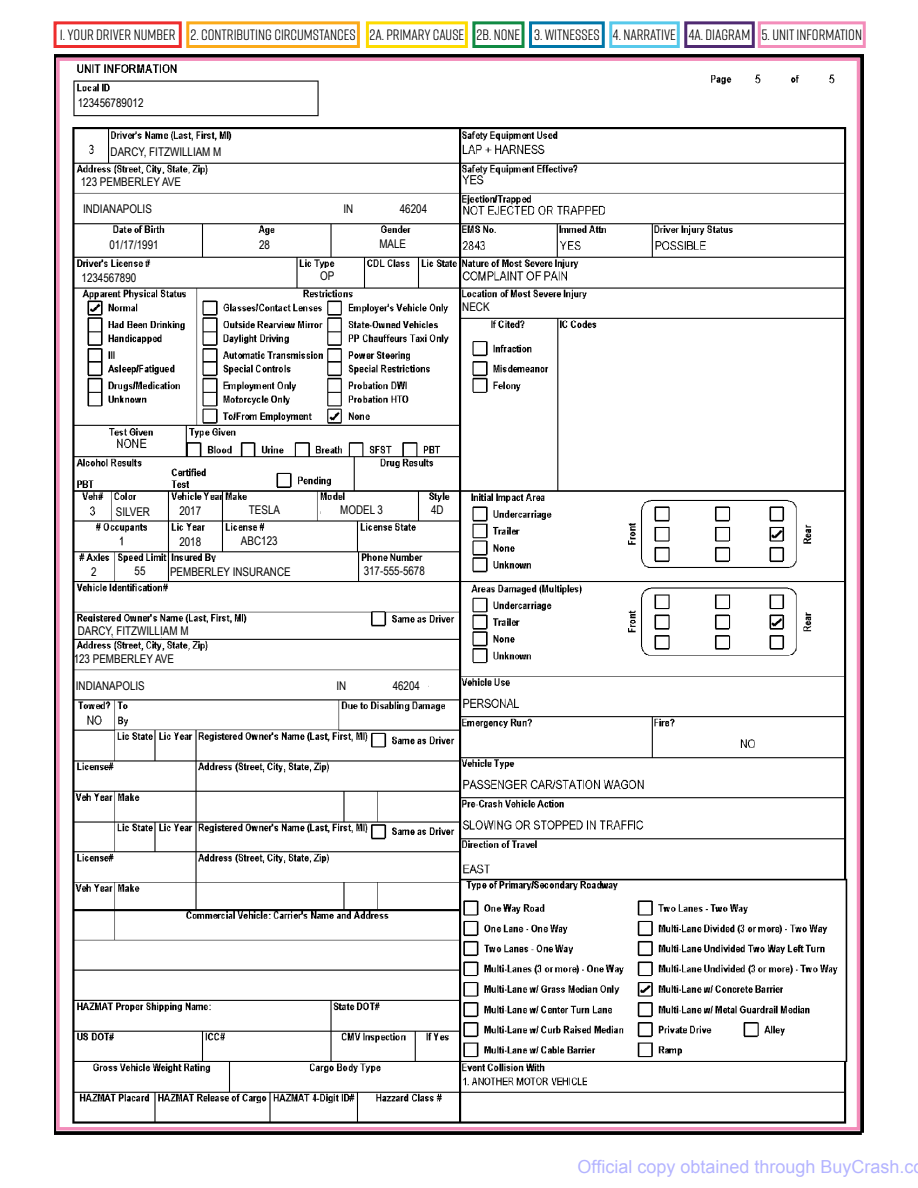
<style>
.page{position:relative;width:918px;height:1188px;background:#fff}
.page>*{position:absolute;margin:0;border:0;box-sizing:border-box;transform-origin:0 0}
.t1{font:18px "Arial";color:rgb(0 0 255/.3)}
.t2{font:15px "Rift";color:#000}
.t3{font:12px "Arial Narrow";color:#000}
</style>
<div class="page">
<img style="left:53px;top:21px;width:811px;height:1114px">
<div style="left:76px;top:99px;width:79px;height:14px;background:#fff"></div>
<div style="left:405px;top:76px;width:75px;height:15px;background:#fff"></div>
<div style="left:110px;top:143px;width:116px;height:15px;background:#fff"></div>
<div style="left:76px;top:174px;width:117px;height:14px;background:#fff"></div>
<div style="left:76px;top:200px;width:354px;height:14px;background:#fff"></div>
<div style="left:108px;top:237px;width:60px;height:14px;background:#fff"></div>
<div style="left:370px;top:237px;width:51px;height:14px;background:#fff"></div>
<div style="left:76px;top:268px;width:69px;height:15px;background:#fff"></div>
<div style="left:321px;top:268px;width:26px;height:15px;background:#fff"></div>
<div style="left:428px;top:268px;width:26px;height:15px;background:#fff"></div>
<div style="left:114px;top:503px;width:40px;height:15px;background:#fff"></div>
<div style="left:170px;top:503px;width:26px;height:15px;background:#fff"></div>
<div style="left:226px;top:503px;width:51px;height:15px;background:#fff"></div>
<div style="left:321px;top:503px;width:26px;height:15px;background:#fff"></div>
<div style="left:428px;top:503px;width:26px;height:15px;background:#fff"></div>
<div style="left:172px;top:534px;width:26px;height:14px;background:#fff"></div>
<div style="left:225px;top:534px;width:36px;height:14px;background:#fff"></div>
<div style="left:395px;top:534px;width:27px;height:14px;background:#fff"></div>
<div style="left:82px;top:562px;width:26px;height:15px;background:#fff"></div>
<div style="left:128px;top:562px;width:26px;height:15px;background:#fff"></div>
<div style="left:172px;top:562px;width:139px;height:15px;background:#fff"></div>
<div style="left:369px;top:562px;width:72px;height:15px;background:#fff"></div>
<div style="left:76px;top:622px;width:102px;height:15px;background:#fff"></div>
<div style="left:76px;top:651px;width:129px;height:14px;background:#fff"></div>
<div style="left:76px;top:676px;width:352px;height:15px;background:#fff"></div>
<div style="left:522px;top:696px;width:112px;height:14px;background:#fff"></div>
<div style="left:54px;top:21px;width:128px;height:27px;border:3px solid #ee2d2d"></div>
<div style="left:186px;top:21px;width:174px;height:27px;border:3px solid #fbaa19"></div>
<div style="left:366px;top:21px;width:102px;height:27px;border:3px solid #fddb00"></div>
<div style="left:472px;top:21px;width:53px;height:27px;border:3px solid #108a43"></div>
<div style="left:529px;top:21px;width:76px;height:27px;border:3px solid #0076a8"></div>
<div style="left:609px;top:21px;width:71px;height:27px;border:3px solid #57c9eb"></div>
<div style="left:684px;top:21px;width:71px;height:27px;border:3px solid #502a72"></div>
<div style="left:758px;top:21px;width:108px;height:27px;border:3px solid #f38dba"></div>
<div style="left:76px;top:593px;width:134px;height:15px;background:#fff"></div>
<div style="left:462px;top:299px;width:299px;height:16px;background:#fff"></div>
<p class="t2" style="left:60px;top:24px;width:804px">1. YOUR DRIVER NUMBER 2. CONTRIBUTING CIRCUMSTANCES 2A. PRIMARY CAUSE 2B. NONE 3. WITNESSES 4. NARRATIVE 4A. DIAGRAM 5. UNIT INFORMATION</p>
<p class="t3" style="left:78px;top:94px;width:67px">123456789012</p>
<p class="t3" style="left:111px;top:143px;width:112px">DARCY, FITZWILLIAM M</p>
<p class="t3" style="left:81px;top:173px;width:102px">123 PEMBERLEY AVE</p>
<p class="t3" style="left:83px;top:200px;width:70px">INDIANAPOLIS</p>
<p class="t3" style="left:343px;top:200px;width:11px">IN</p>
<p class="t3" style="left:400px;top:200px;width:29px">46204</p>
<p class="t3" style="left:109px;top:236px;width:51px">01/17/1991</p>
<p class="t3" style="left:259px;top:236px;width:12px">28</p>
<p class="t3" style="left:379px;top:235px;width:28px">MALE</p>
<p class="t3" style="left:82px;top:269px;width:56px">1234567890</p>
<p class="t3" style="left:320px;top:267px;width:16px">OP</p>
<p class="t3" style="left:462px;top:298px;width:29px">NECK</p>
<p class="t3" style="left:116px;top:503px;width:36px">SILVER</p>
<p class="t3" style="left:179px;top:502px;width:23px">2017</p>
<p class="t3" style="left:249px;top:501px;width:33px">TESLA</p>
<p class="t3" style="left:340px;top:501px;width:44px">MODEL 3</p>
<p class="t3" style="left:431px;top:501px;width:14px">4D</p>
<p class="t3" style="left:179px;top:533px;width:23px">2018</p>
<p class="t3" style="left:241px;top:532px;width:38px">ABC123</p>
<p class="t3" style="left:91px;top:563px;width:7px">2</p>
<p class="t3" style="left:135px;top:562px;width:12px">55</p>
<p class="t3" style="left:170px;top:563px;width:122px">PEMBERLEY INSURANCE</p>
<p class="t3" style="left:364px;top:562px;width:63px">317-555-5678</p>
<p class="t3" style="left:78px;top:622px;width:112px">DARCY, FITZWILLIAM M</p>
<p class="t3" style="left:74px;top:650px;width:102px">123 PEMBERLEY AVE</p>
<p class="t3" style="left:76px;top:677px;width:70px">INDIANAPOLIS</p>
<p class="t3" style="left:336px;top:677px;width:11px">IN</p>
<p class="t3" style="left:393px;top:677px;width:29px">46204</p>
<h1 class="t1" style="left:578px;top:1155px;width:338px">Official copy obtained through BuyCrash.c</h1>
</div>
